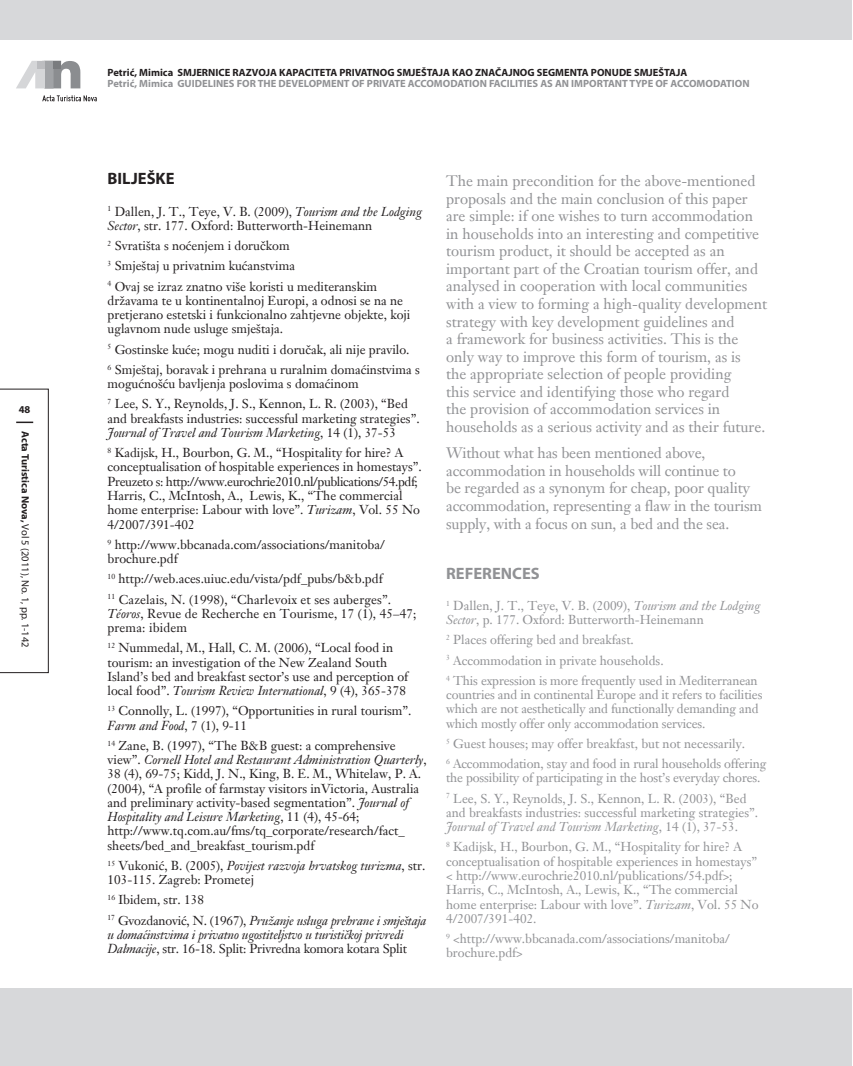
<style>
.page{position:relative;width:853px;height:1066px;background:#fff}
.page>*{position:absolute;margin:0;border:0;box-sizing:border-box;transform-origin:0 0}
.t1{font:700 16.5px "Myriad Pro";color:#919295}
.t2{font:700 16.5px "Myriad Pro";color:#231f20}
.t3{font:15px/17.5px "Janson HR";color:#919295}
.t4{font:12.75px/14.2px "Janson HR";color:#231f20}
.t5{font:12.75px/14.2px "Janson HR";color:#919295}
.t6{font:italic 12.75px/14.2px "Janson HR";letter-spacing:-.015em;color:#231f20}
.t7{font:700 10.5px "Myriad Pro";color:#919295}
.t8{font:700 10.5px "Myriad Pro";color:#231f20}
.t9{font:10.5px "Myriad Pro";color:#231f20}
.s1{font-weight:700}
.s2{font-style:italic}
.s3{font-style:normal}
</style>
<div class="page">
<div style="left:0;top:0;width:852px;height:40px;background:#d7d8da"></div>
<div style="left:0;top:988px;width:852px;height:77px;background:#d7d8da"></div>
<svg style="left:0;top:389px;width:49px;height:284px"></svg>
<svg style="left:42px;top:95px;width:55px;height:6px"></svg>
<svg style="left:16px;top:61px;width:64px;height:27px"></svg>
<div style="left:38px;top:61px;width:7px;height:7px;background:#bcbdc0"></div>
<p class="t8" style="left:19px;top:403px;width:13px">48</p>
<p class="t9" style="left:31px;top:431px;width:218px;rotate:90deg"><span class="s1">Acta Turistica Nova,</span> Vol 5 (2011), No. 1, pp. 1-142</p>
<p class="t8" style="left:108px;top:67px;width:581px">Petrić, Mimica SMJERNICE RAZVOJA KAPACITETA PRIVATNOG SMJEŠTAJA KAO ZNAČAJNOG SEGMENTA PONUDE SMJEŠTAJA</p>
<p class="t7" style="left:108px;top:78px;width:644px">Petrić, Mimica GUIDELINES FOR THE DEVELOPMENT OF PRIVATE ACCOMODATION FACILITIES AS AN IMPORTANT TYPE OF ACCOMODATION</p>
<p class="t2" style="left:108px;top:169px;width:69px">BILJEŠKE</p>
<p class="t4" style="left:108px;top:204px;width:316px"><sup>1</sup> Dallen, J. T., Teye, V. B. (2009), <span class="s2">Tourism and the Lodging<br>Sector</span>, str. 177. Oxford: Butterworth-Heinemann</p>
<p class="t4" style="left:108px;top:235px;width:271px;line-height:20.2px"><sup>2</sup> Svratišta s noćenjem i doručkom<br><sup>3</sup> Smještaj u privatnim kućanstvima<br><sup>4</sup> Ovaj se izraz znatno više koristi u mediteranskim</p>
<p class="t4" style="left:108px;top:293px;width:304px">državama te u kontinentalnoj Europi, a odnosi se na ne pretjerano estetski i funkcionalno zahtjevne objekte, koji uglavnom nude usluge smještaja.</p>
<p class="t4" style="left:108px;top:339px;width:314px;line-height:20.2px"><sup>5</sup> Gostinske kuće; mogu nuditi i doručak, ali nije pravilo.<br><sup>6</sup> Smještaj, boravak i prehrana u ruralnim domaćinstvima s</p>
<p class="t4" style="left:108px;top:373px;width:302px;line-height:20.2px">mogućnošću bavljenja poslovima s domaćinom<br><sup>7</sup> Lee, S. Y., Reynolds, J. S., Kennon, L. R. (2003), “Bed</p>
<p class="t4" style="left:108px;top:411px;width:314px">and breakfasts industries: successful marketing strategies”.<br><span class="s2">Journal of Travel and Tourism Marketing</span>, 14 (1), 37-53</p>
<p class="t4" style="left:108px;top:445px;width:316px"><sup>8</sup> Kadijsk, H., Bourbon, G. M., “Hospitality for hire? A conceptualisation of hospitable experiences in homestays”.<br>Preuzeto s: http://www.eurochrie2010.nl/publications/54.pdf; Harris, C., McIntosh, A., Lewis, K., “The commercial home enterprise: Labour with love”. <span class="s2">Turizam</span>, Vol. 55 No 4/2007/391-402</p>
<p class="t4" style="left:108px;top:537px;width:279px"><sup>9</sup> http://www.bbcanada.com/associations/manitoba/ brochure.pdf</p>
<p class="t4" style="left:108px;top:568px;width:285px;line-height:20.2px"><sup>10</sup> http://web.aces.uiuc.edu/vista/pdf_pubs/b&amp;b.pdf<br><sup>11</sup> Cazelais, N. (1998), “Charlevoix et ses auberges”.</p>
<p class="t4" style="left:108px;top:606px;width:310px"><span class="s2">Téoros</span>, Revue de Recherche en Tourisme, 17 (1), 45–47; prema: ibidem</p>
<p class="t4" style="left:108px;top:640px;width:302px"><sup>12</sup> Nummedal, M., Hall, C. M. (2006), “Local food in tourism: an investigation of the New Zealand South Island’s bed and breakfast sector’s use and perception of local food”. <span class="s2">Tourism Review International</span>, 9 (4), 365-378</p>
<p class="t4" style="left:108px;top:703px;width:305px"><sup>13</sup> Connolly, L. (1997), “Opportunities in rural tourism”.<br><span class="s2">Farm and Food</span>, 7 (1), 9-11</p>
<p class="t4" style="left:108px;top:738px;width:321px"><sup>14</sup> Zane, B. (1997), “The B&amp;B guest: a comprehensive view”. <span class="s2">Cornell Hotel and Restaurant Administration Quarterly</span>, 38 (4), 69-75; Kidd, J. N., King, B. E. M., Whitelaw, P. A. (2004), “A profile of farmstay visitors inVictoria, Australia and preliminary activity-based segmentation”. <span class="s2">Journal of Hospitality and Leisure Marketing</span>, 11 (4), 45-64; http://www.tq.com.au/fms/tq_corporate/research/fact_ sheets/bed_and_breakfast_tourism.pdf</p>
<p class="t4" style="left:108px;top:858px;width:319px"><sup>15</sup> Vukonić, B. (2005), <span class="s2">Povijest razvoja hrvatskog turizma</span>, str.<br>103-115. Zagreb: Prometej</p>
<p class="t4" style="left:108px;top:889px;width:320px;line-height:20.2px"><sup>16</sup> Ibidem, str. 138<br><sup>17</sup> Gvozdanović, N. (1967), <span class="s2">Pružanje usluga prehrane i smještaja</span></p>
<p class="t6" style="left:108px;top:927px;width:301px">u domaćinstvima i privatno ugostiteljstvo u turističkoj privredi<br>Dalmacije<span class="s3">, str. 16-18. Split: Privredna komora kotara Split</span></p>
<p class="t3" style="left:446px;top:172px;width:323px">The main precondition for the above-mentioned proposals and the main conclusion of this paper are simple: if one wishes to turn accommodation in households into an interesting and competitive tourism product, it should be accepted as an important part of the Croatian tourism offer, and analysed in cooperation with local communities with a view to forming a high-quality development strategy with key development guidelines and<br>a framework for business activities. This is the only way to improve this form of tourism, as is<br>the appropriate selection of people providing<br>this service and identifying those who regard<br>the provision of accommodation services in households as a serious activity and as their future.</p>
<p class="t3" style="left:446px;top:444px;width:317px">Without what has been mentioned above, accommodation in households will continue to<br>be regarded as a synonym for cheap, poor quality accommodation, representing a flaw in the tourism supply, with a focus on sun, a bed and the sea.</p>
<p class="t1" style="left:446px;top:564px;width:95px">REFERENCES</p>
<p class="t5" style="left:446px;top:598px;width:316px"><sup>1</sup> Dallen, J. T., Teye, V. B. (2009), <span class="s2">Tourism and the Lodging<br>Sector</span>, p. 177. Oxford: Butterworth-Heinemann</p>
<p class="t5" style="left:446px;top:629px;width:313px;line-height:20.2px"><sup>2</sup> Places offering bed and breakfast.<br><sup>3</sup> Accommodation in private households.<br><sup>4</sup> This expression is more frequently used in Mediterranean</p>
<p class="t5" style="left:446px;top:687px;width:318px">countries and in continental Europe and it refers to facilities which are not aesthetically and functionally demanding and which mostly offer only accommodation services.</p>
<p class="t5" style="left:446px;top:733px;width:322px;line-height:20.2px"><sup>5</sup> Guest houses; may offer breakfast, but not necessarily.<br><sup>6</sup> Accommodation, stay and food in rural households offering</p>
<p class="t5" style="left:446px;top:767px;width:316px;line-height:20.2px">the possibility of participating in the host’s everyday chores.<br><sup>7</sup> Lee, S. Y., Reynolds, J. S., Kennon, L. R. (2003), “Bed</p>
<p class="t5" style="left:446px;top:805px;width:314px">and breakfasts industries: successful marketing strategies”.<br><span class="s2">Journal of Travel and Tourism Marketing</span>, 14 (1), 37-53.</p>
<p class="t5" style="left:446px;top:839px;width:314px"><sup>8</sup> Kadijsk, H., Bourbon, G. M., “Hospitality for hire? A conceptualisation of hospitable experiences in homestays” &lt; http://www.eurochrie2010.nl/publications/54.pdf&gt;; Harris, C., McIntosh, A., Lewis, K., “The commercial home enterprise: Labour with love”. <span class="s2">Turizam</span>, Vol. 55 No 4/2007/391-402.</p>
<p class="t5" style="left:446px;top:931px;width:285px"><sup>9</sup> &lt;http://www.bbcanada.com/associations/manitoba/ brochure.pdf&gt;</p>
</div>
